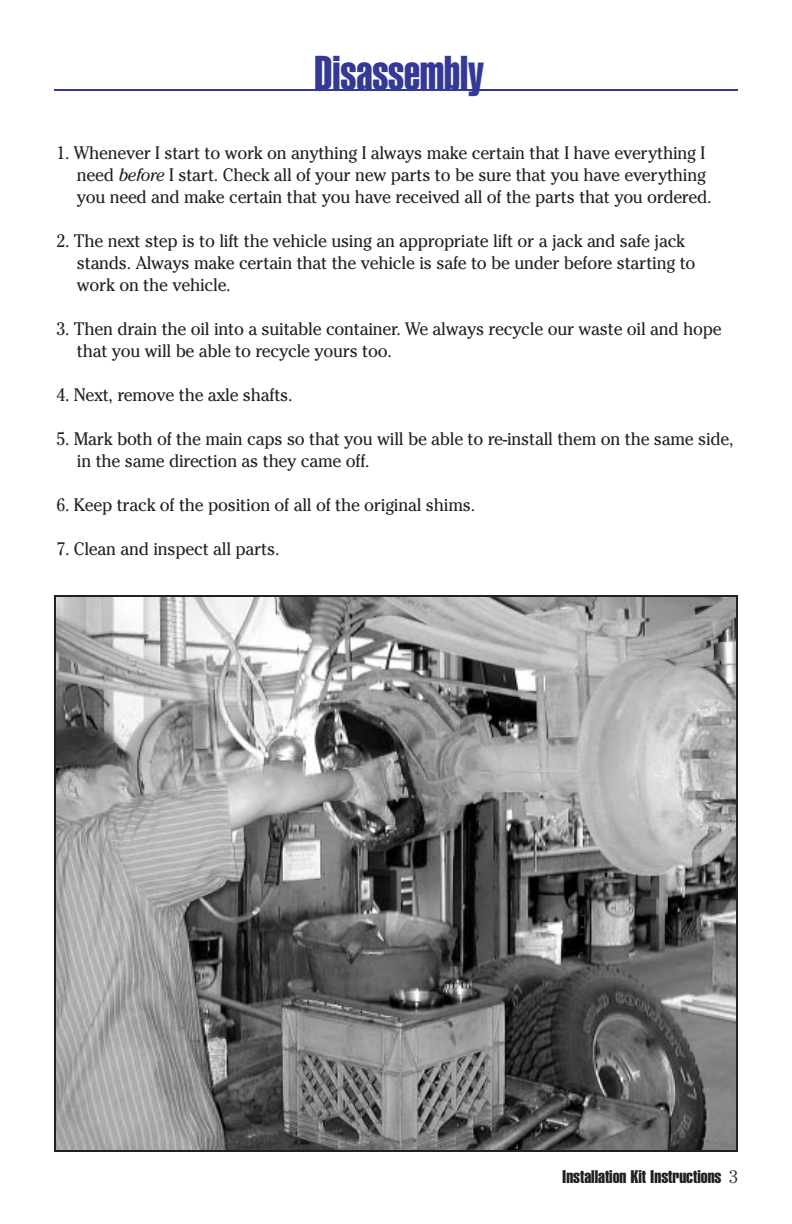
<style>
.page{position:relative;width:792px;height:1224px;background:#fff}
.page>*{position:absolute;margin:0;border:0;box-sizing:border-box;transform-origin:0 0}
.t1{font:48px "Helvetica Extra Compressed";color:#343896}
.t2{font:18px/22px "Cheltenham";letter-spacing:-.015em;color:#231f20;scale:.95 1}
.t3{font:18px "Helvetica Extra Compressed";color:#231f20;scale:1.15 1}
.s1{font-style:italic}
.s2{font-family:"Cheltenham";font-weight:300}
</style>
<div class="page">
<hr style="left:54px;top:89px;width:684px;height:2px;background:#343896">
<img style="left:57px;top:598px;width:678px;height:551px">
<h1 class="t1" style="left:315px;top:56px;width:171px">Disassembly</h1>
<p class="t2" style="left:77px;top:143px;width:670px;text-indent:-20px">1. Whenever I start to work on anything I always make certain that I have everything I need <span class="s1">before</span> I start. Check all of your new parts to be sure that you have everything you need and make certain that you have received all of the parts that you ordered.</p>
<p class="t2" style="left:77px;top:231px;width:653px;text-indent:-20px">2. The next step is to lift the vehicle using an appropriate lift or a jack and safe jack stands. Always make certain that the vehicle is safe to be under before starting to work on the vehicle.</p>
<p class="t2" style="left:77px;top:319px;width:680px;text-indent:-20px">3. Then drain the oil into a suitable container. We always recycle our waste oil and hope that you will be able to recycle yours too.</p>
<p class="t2" style="left:56px;top:385px;width:250px">4. Next, remove the axle shafts.</p>
<p class="t2" style="left:77px;top:429px;width:693px;text-indent:-20px">5. Mark both of the main caps so that you will be able to re-install them on the same side, in the same direction as they came off.</p>
<p class="t2" style="left:56px;top:495px;width:442px">6. Keep track of the position of all of the original shims.</p>
<p class="t2" style="left:56px;top:539px;width:236px">7. Clean and inspect all parts.</p>
<p class="t3" style="left:562px;top:1170px;width:154px">Installation Kit Instructions <span class="s2">3</span></p>
</div>
